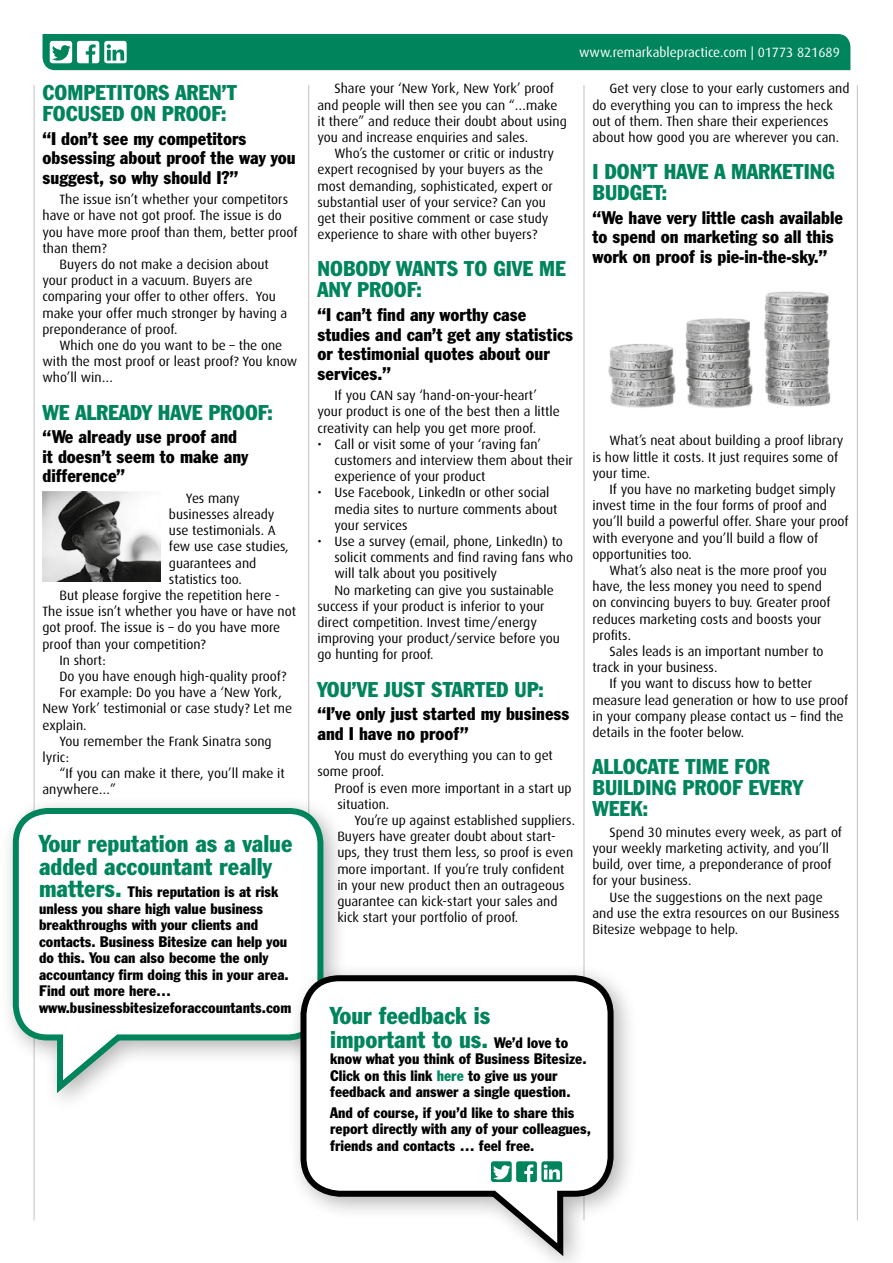
<style>
.page{position:relative;width:893px;height:1263px;background:#fff}
.page>*{position:absolute;margin:0;border:0;box-sizing:border-box;transform-origin:0 0}
.SUBHEAD{font:condensed 24px/22.5px "Franklin Gothic BT";color:#00845c}
.SUBHEAD2{font:condensed 21px/21px "Franklin Gothic BT";color:#00845c}
.SUBHEAD-SM{font:condensed 18px/19.5px "Franklin Gothic BT";color:#000}
.SUBHEAD-2{font:condensed 15px/16.5px "Franklin Gothic BT";color:#000}
.body2{font:13.5px/16.2px "Dax";color:#000}
.BULLIT2{font:13.5px/16.2px "Dax";color:#000}
.body2-2{font:13.5px "Dax";color:#fff}
.s1{font-size:24px;color:#00845c}
.s2{font-size:15px;color:#000}
.s3{color:#00845c}
</style>
<div class="page">
<hr style="left:308px;top:85px;width:1px;height:1135px;background:#c6c6c6">
<hr style="left:583px;top:85px;width:1px;height:1135px;background:#c6c6c6">
<hr style="left:34px;top:85px;width:1px;height:1135px;background:#c6c6c6">
<hr style="left:857px;top:85px;width:1px;height:1135px;background:#c6c6c6">
<div style="left:43px;top:34px;width:807px;height:36px;background:#00845c"></div>
<img style="left:43px;top:491px;width:117px;height:90px">
<img style="left:608px;top:291px;width:223px;height:117px">
<div style="left:0;top:795px;width:348px;height:320px;background:#000;opacity:.3"></div>
<svg style="left:10px;top:805px;width:316px;height:294px"></svg>
<div style="left:287px;top:962px;width:351px;height:301px;background:#000;opacity:.3"></div>
<svg style="left:297px;top:972px;width:320px;height:291px"></svg>
<svg style="left:491px;top:1161px;width:71px;height:21px"></svg>
<p class="SUBHEAD2" style="left:43px;top:81px;width:196px">COMPETITORS AREN’T<br>FOCUSED ON PROOF:</p>
<p class="SUBHEAD-SM" style="left:43px;top:128px;width:255px">“I don’t see my competitors obsessing about proof the way you suggest, so why should I?”</p>
<p class="body2" style="left:43px;top:191px;width:257px;text-indent:17px">The issue isn’t whether your competitors have or have not got proof. The issue is do you have more proof than them, better proof than them?</p>
<p class="body2" style="left:43px;top:256px;width:246px;text-indent:17px">Buyers do not make a decision about your product in a vacuum. Buyers are comparing your offer to other offers. You make your offer much stronger by having a preponderance of proof.</p>
<p class="body2" style="left:43px;top:337px;width:256px;text-indent:17px">Which one do you want to be – the one with the most proof or least proof? You know who’ll win…</p>
<p class="SUBHEAD2" style="left:43px;top:401px;width:232px">WE ALREADY HAVE PROOF:</p>
<p class="SUBHEAD-SM" style="left:43px;top:427px;width:207px">“We already use proof and it doesn’t seem to make any difference”</p>
<p class="body2" style="left:169px;top:490px;width:121px;text-indent:17px">Yes many businesses already use testimonials. A few use case studies, guarantees and statistics too.</p>
<p class="body2" style="left:43px;top:587px;width:255px;text-indent:17px">But please forgive the repetition here - The issue isn’t whether you have or have not got proof. The issue is – do you have more proof than your competition?</p>
<p class="body2" style="left:60px;top:652px;width:48px">In short:</p>
<p class="body2" style="left:60px;top:668px;width:228px">Do you have enough high-quality proof?</p>
<p class="body2" style="left:43px;top:684px;width:251px;text-indent:17px">For example: Do you have a ‘New York,<br>New York’ testimonial or case study? Let me explain.</p>
<p class="body2" style="left:43px;top:733px;width:231px;text-indent:17px">You remember the Frank Sinatra song lyric:</p>
<p class="body2" style="left:43px;top:765px;width:244px;text-indent:17px">“If you can make it there, you’ll make it anywhere…”</p>
<p class="SUBHEAD" style="left:39px;top:832px;width:255px">Your reputation as a value added accountant really</p>
<p class="SUBHEAD-2" style="left:39px;top:883px;width:254px"><span class="s1">matters.</span> This reputation is at risk unless you share high value business breakthroughs with your clients and contacts. Business Bitesize can help you do this. You can also become the only accountancy firm doing this in your area.<br>Find out more here… www.businessbitesizeforaccountants.com</p>
<p class="body2-2" style="left:579px;top:45px;width:262px">www.remarkablepractice.com | 01773 821689</p>
<p class="body2" style="left:317px;top:81px;width:251px;text-indent:17px">Share your ‘New York, New York’ proof and people will then see you can “…make it there” and reduce their doubt about using you and increase enquiries and sales.</p>
<p class="body2" style="left:317px;top:146px;width:238px;text-indent:17px">Who’s the customer or critic or industry expert recognised by your buyers as the most demanding, sophisticated, expert or substantial user of your service? Can you get their positive comment or case study experience to share with other buyers?</p>
<p class="SUBHEAD2" style="left:317px;top:258px;width:250px">NOBODY WANTS TO GIVE ME<br>ANY PROOF:</p>
<p class="SUBHEAD-SM" style="left:317px;top:304px;width:257px">“I can’t find any worthy case studies and can’t get any statistics or testimonial quotes about our services.”</p>
<p class="body2" style="left:317px;top:387px;width:244px;text-indent:17px">If you CAN say ‘hand-on-your-heart’ your product is one of the best then a little creativity can help you get more proof.</p>
<p class="BULLIT2" style="left:334px;top:436px;width:240px;text-indent:-17px">• Call or visit some of your ‘raving fan’ customers and interview them about their experience of your product</p>
<p class="BULLIT2" style="left:334px;top:485px;width:225px;text-indent:-17px">• Use Facebook, LinkedIn or other social media sites to nurture comments about your services</p>
<p class="BULLIT2" style="left:334px;top:533px;width:240px;text-indent:-17px">• Use a survey (email, phone, LinkedIn) to solicit comments and find raving fans who will talk about you positively</p>
<p class="body2" style="left:317px;top:582px;width:244px;text-indent:17px">No marketing can give you sustainable success if your product is inferior to your direct competition. Invest time/energy improving your product/service before you go hunting for proof.</p>
<p class="SUBHEAD2" style="left:317px;top:678px;width:228px">YOU’VE JUST STARTED UP:</p>
<p class="SUBHEAD-SM" style="left:317px;top:704px;width:254px">“I’ve only just started my business and I have no proof”</p>
<p class="body2" style="left:317px;top:748px;width:237px;text-indent:17px">You must do everything you can to get some proof.</p>
<p class="body2" style="left:334px;top:780px;width:239px">Proof is even more important in a start up situation.</p>
<p class="body2" style="left:337px;top:812px;width:239px;text-indent:17px">You’re up against established suppliers.<br>Buyers have greater doubt about start&shy;ups, they trust them less, so proof is even more important. If you’re truly confident in your new product then an outrageous guarantee can kick-start your sales and kick start your portfolio of proof.</p>
<p class="body2" style="left:592px;top:81px;width:259px;text-indent:17px">Get very close to your early customers and do everything you can to impress the heck out of them. Then share their experiences about how good you are wherever you can.</p>
<p class="SUBHEAD2" style="left:592px;top:161px;width:244px">I DON’T HAVE A MARKETING<br>BUDGET:</p>
<p class="SUBHEAD-SM" style="left:592px;top:207px;width:252px">“We have very little cash available to spend on marketing so all this work on proof is pie-in-the-sky.”</p>
<p class="body2" style="left:592px;top:433px;width:252px;text-indent:17px">What’s neat about building a proof library is how little it costs. It just requires some of your time.</p>
<p class="body2" style="left:592px;top:481px;width:258px;text-indent:17px">If you have no marketing budget simply invest time in the four forms of proof and you’ll build a powerful offer. Share your proof with everyone and you’ll build a flow of opportunities too.</p>
<p class="body2" style="left:592px;top:562px;width:240px;text-indent:17px">What’s also neat is the more proof you have, the less money you need to spend on convincing buyers to buy. Greater proof reduces marketing costs and boosts your profits.</p>
<p class="body2" style="left:592px;top:643px;width:233px;text-indent:17px">Sales leads is an important number to track in your business.</p>
<p class="body2" style="left:592px;top:676px;width:257px;text-indent:17px">If you want to discuss how to better measure lead generation or how to use proof in your company please contact us – find the details in the footer below.</p>
<p class="SUBHEAD2" style="left:592px;top:756px;width:212px">ALLOCATE TIME FOR<br>BUILDING PROOF EVERY<br>WEEK:</p>
<p class="body2" style="left:592px;top:824px;width:251px;text-indent:17px">Spend 30 minutes every week, as part of your weekly marketing activity, and you’ll build, over time, a preponderance of proof for your business.</p>
<p class="body2" style="left:592px;top:889px;width:249px;text-indent:17px">Use the suggestions on the next page and use the extra resources on our Business<br>Bitesize webpage to help.</p>
<p class="SUBHEAD" style="left:330px;top:1002px;width:240px;line-height:24px">Your feedback is important to us. <span class="s2">We’d love to</span></p>
<p class="SUBHEAD-2" style="left:330px;top:1050px;width:258px">know what you think of Business Bitesize.<br>Click on this link <span class="s3">here</span> to give us your feedback and answer a single question.</p>
<p class="SUBHEAD-2" style="left:330px;top:1104px;width:262px">And of course, if you’d like to share this report directly with any of your colleagues, friends and contacts … feel free.</p>
</div>
